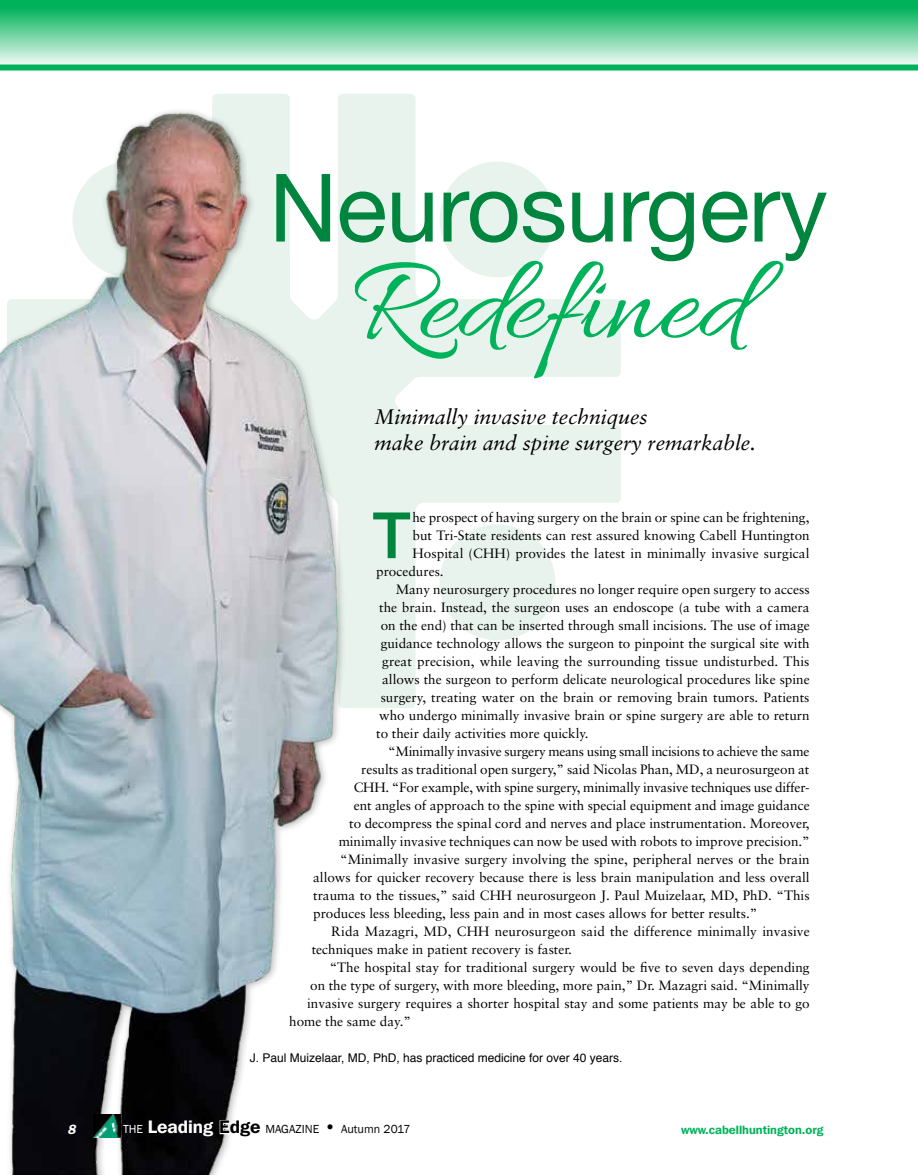
<style>
.page{position:relative;width:918px;height:1175px;background:#fff}
.page>*{position:absolute;margin:0;border:0;box-sizing:border-box;transform-origin:0 0}
.t1{font:124.35px "Allura";color:#00b259}
.t2{font:94.5px "Helvetica Neue";letter-spacing:-.01em;color:#00853f}
.t3{font:500 63.9px "Helvetica Neue";color:#00853f}
.t4{font:italic 21px/25.2px "Sabon";color:#000}
.t5{font:13.5px "Sabon";color:#000}
.t6{font:italic 600 13.5px "Franklin Gothic";color:#fff}
.t7{font:12px "Helvetica";color:#000}
.t8{font:12px "Franklin Gothic";color:#000}
.t9{font:600 12px "Franklin Gothic IT Cby BT";color:#00b259}
.s1{color:#fff}
.s2{font-family:"Franklin Gothic IT Cby BT";font-weight:600;font-size:18px;color:#fff}
.s3{font-family:"Franklin Gothic IT Cby BT";font-weight:600;font-size:18px}
.s4{font-size:18px}
</style>
<div class="page">
<svg style="left:351px;top:94px;width:270px;height:614px;fill:#e9f3ed"></svg>
<img style="left:0;top:94px;width:351px;height:1080px">
<img style="left:93px;top:1114px;width:27px;height:23px">
<div style="left:0;top:0;width:918px;height:68px;background:linear-gradient(to bottom,#00aa48,#f4fbf8)"></div>
<div style="left:0;top:64px;width:918px;height:6px;background:#00b259"></div>
<svg style="left:219px;top:1119px;width:12px;height:15px"></svg>
<h2 class="t2" style="left:269px;top:151px;width:560px">Neurosurgery</h2>
<h1 class="t1" style="left:351px;top:235px;width:396px">Redefined</h1>
<h3 class="t4" style="left:375px;top:404px;width:383px">Minimally invasive techniques<br>make brain and spine surgery remarkable.</h3>
<h3 class="t3" style="left:373px;top:484px;width:39px">T</h3>
<p class="t5" style="left:413px;top:509px;width:398px">he prospect of having surgery on the brain or spine can be frightening,</p>
<p class="t5" style="left:413px;top:527px;width:399px">but Tri-State residents can rest assured knowing Cabell Huntington</p>
<p class="t5" style="left:413px;top:545px;width:399px">Hospital (CHH) provides the latest in minimally invasive surgical</p>
<p class="t5" style="left:376px;top:563px;width:69px">procedures.</p>
<p class="t5" style="left:396px;top:581px;width:415px">Many neurosurgery procedures no longer require open surgery to access</p>
<p class="t5" style="left:379px;top:599px;width:432px">the brain. Instead, the surgeon uses an endoscope (a tube with a camera</p>
<p class="t5" style="left:381px;top:617px;width:431px">on the end) that can be inserted through small incisions. The use of image</p>
<p class="t5" style="left:381px;top:635px;width:431px">guidance technology allows the surgeon to pinpoint the surgical site with</p>
<p class="t5" style="left:382px;top:653px;width:429px">great precision, while leaving the surrounding tissue undisturbed. This</p>
<p class="t5" style="left:382px;top:671px;width:429px">allows the surgeon to perform delicate neurological procedures like spine</p>
<p class="t5" style="left:381px;top:689px;width:430px">surgery, treating water on the brain or removing brain tumors. Patients</p>
<p class="t5" style="left:379px;top:707px;width:432px">who undergo minimally invasive brain or spine surgery are able to return</p>
<p class="t5" style="left:376px;top:725px;width:214px">to their daily activities more quickly.</p>
<p class="t5" style="left:388px;top:743px;width:423px">“Minimally invasive surgery means using small incisions to achieve the same</p>
<p class="t5" style="left:361px;top:761px;width:450px">results as traditional open surgery,” said Nicolas Phan, MD, a neurosurgeon at</p>
<p class="t5" style="left:354px;top:779px;width:458px">CHH. “For example, with spine surgery, minimally invasive techniques use differ-</p>
<p class="t5" style="left:354px;top:797px;width:458px">ent angles of approach to the spine with special equipment and image guidance</p>
<p class="t5" style="left:349px;top:815px;width:462px">to decompress the spinal cord and nerves and place instrumentation. Moreover,</p>
<p class="t5" style="left:339px;top:833px;width:473px">minimally invasive techniques can now be used with robots to improve precision.”</p>
<p class="t5" style="left:340px;top:851px;width:471px">“Minimally invasive surgery involving the spine, peripheral nerves or the brain</p>
<p class="t5" style="left:313px;top:869px;width:498px">allows for quicker recovery because there is less brain manipulation and less overall</p>
<p class="t5" style="left:313px;top:887px;width:498px">trauma to the tissues,” said CHH neurosurgeon J. Paul Muizelaar, MD, PhD. “This</p>
<p class="t5" style="left:313px;top:905px;width:446px">produces less bleeding, less pain and in most cases allows for better results.”</p>
<p class="t5" style="left:331px;top:923px;width:480px">Rida Mazagri, MD, CHH neurosurgeon said the difference minimally invasive</p>
<p class="t5" style="left:312px;top:941px;width:262px">techniques make in patient recovery is faster.</p>
<p class="t5" style="left:330px;top:959px;width:481px">“The hospital stay for traditional surgery would be five to seven days depending</p>
<p class="t5" style="left:310px;top:977px;width:501px">on the type of surgery, with more bleeding, more pain,” Dr. Mazagri said. “Minimally</p>
<p class="t5" style="left:307px;top:995px;width:504px">invasive surgery requires a shorter hospital stay and some patients may be able to go</p>
<p class="t5" style="left:289px;top:1013px;width:123px">home the same day.”</p>
<p class="t7" style="left:250px;top:1049px;width:374px">J. Paul Muizelaar, MD, PhD, has practiced medicine for over 40 years.</p>
<p class="t8" style="left:123px;top:1121px;width:289px"><span class="s1">THE</span> <span class="s2">Leading</span> <span class="s3">Edge</span> MAGAZINE <span class="s4">•</span> Autumn 2017</p>
<p class="t6" style="left:68px;top:1121px;width:10px">8</p>
<p class="t9" style="left:681px;top:1122px;width:144px">www.cabellhuntington.org</p>
</div>
